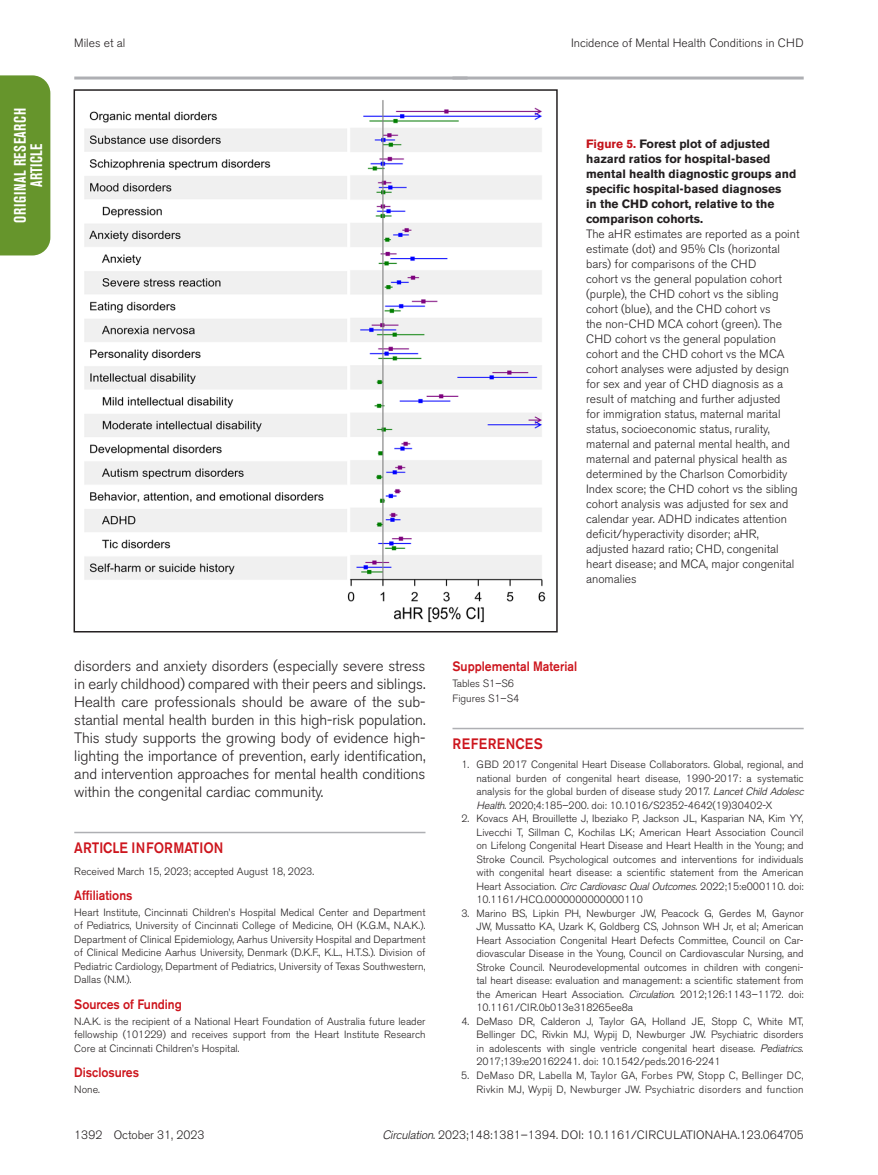
<style>
.page{position:relative;width:878px;height:1175px;background:#fff}
.page>*{position:absolute;margin:0;border:0;box-sizing:border-box;transform-origin:0 0}
.t1{font:700 condensed 16.5px/16.5px "Akzidenz Grotesk BE";letter-spacing:.045em;color:#fff;text-align:center;scale:.9 1}
.t2{font:300 15px/18px "Akzidenz Grotesk BE";letter-spacing:-.005em;color:#231f20;text-align:justify}
.t3{font:500 15px "Akzidenz Grotesk BE";color:#cd151d;scale:.9 1}
.t4{font:500 15px "Akzidenz Grotesk BE";letter-spacing:.04em;color:#cd151d;scale:.9 1}
.t5{font:500 13.5px "Akzidenz Grotesk BE";color:#cd151d;scale:.9 1}
.t6{font:300 12px/15px "Akzidenz Grotesk BE";color:#231f20}
.t7{font:700 12px/15px "Akzidenz Grotesk BE";color:#231f20}
.t8{font:300 10.5px/13.5px "Akzidenz Grotesk BE";color:#231f20;text-align:justify}
.t9{font:300 10.5px/13.5px "Akzidenz Grotesk BE";letter-spacing:.025em;color:#231f20;text-align:right}
.s1{color:#c4121a}
.s2{font-family:"Akzidenz Grotesk";font-style:italic}
</style>
<div class="page">
<div style="left:0;top:75px;width:50px;height:180px;background:#66952c"></div>
<svg style="left:467px;top:76px;width:336px;height:4px"></svg>
<svg style="left:74px;top:76px;width:393px;height:4px"></svg>
<hr style="left:74px;top:831px;width:351px;height:2px;background:#aeafb3">
<hr style="left:452px;top:727px;width:351px;height:2px;background:#aeafb3">
<img style="left:84px;top:100px;width:461px;height:522px">
<div style="left:74px;top:89px;width:483px;height:543px;border:2px solid #231f20"></div>
<h1 class="t1" style="left:12px;top:223px;width:128px;rotate:-90deg">ORIGINAL RESEARCH<br>ARTICLE</h1>
<p class="t6" style="left:74px;top:36px;width:52px">Miles et al</p>
<p class="t6" style="left:571px;top:36px;width:234px">Incidence of Mental Health Conditions in CHD</p>
<p class="t7" style="left:586px;top:136px;width:212px"><span class="s1">Figure 5.</span> Forest plot of adjusted hazard ratios for hospital-based mental health diagnostic groups and specific hospital-based diagnoses<br>in the CHD cohort, relative to the comparison cohorts.</p>
<p class="t6" style="left:586px;top:226px;width:215px">The aHR estimates are reported as a point estimate (dot) and 95% CIs (horizontal bars) for comparisons of the CHD<br>cohort vs the general population cohort (purple), the CHD cohort vs the sibling cohort (blue), and the CHD cohort vs<br>the non-CHD MCA cohort (green). The CHD cohort vs the general population cohort and the CHD cohort vs the MCA cohort analyses were adjusted by design for sex and year of CHD diagnosis as a result of matching and further adjusted<br>for immigration status, maternal marital status, socioeconomic status, rurality, maternal and paternal mental health, and maternal and paternal physical health as determined by the Charlson Comorbidity Index score; the CHD cohort vs the sibling cohort analysis was adjusted for sex and calendar year. ADHD indicates attention deficit/hyperactivity disorder; aHR, adjusted hazard ratio; CHD, congenital heart disease; and MCA, major congenital anomalies</p>
<p class="t2" style="left:74px;top:657px;width:353px">disorders and anxiety disorders (especially severe stress in early childhood) compared with their peers and siblings.<br>Health care professionals should be aware of the sub&shy;stantial mental health burden in this high-risk population.<br>This study supports the growing body of evidence high&shy;lighting the importance of prevention, early identification, and intervention approaches for mental health conditions within the congenital cardiac community.</p>
<h2 class="t3" style="left:74px;top:838px;width:167px">ARTICLE INFORMATION</h2>
<p class="t8" style="left:74px;top:864px;width:241px">Received March 15, 2023; accepted August 18, 2023.</p>
<p class="t5" style="left:74px;top:887px;width:66px">Affiliations</p>
<p class="t8" style="left:74px;top:905px;width:353px">Heart Institute, Cincinnati Children’s Hospital Medical Center and Department of Pediatrics, University of Cincinnati College of Medicine, OH (K.G.M., N.A.K.).<br>Department of Clinical Epidemiology, Aarhus University Hospital and Department of Clinical Medicine Aarhus University, Denmark (D.K.F., K.L., H.T.S.). Division of Pediatric Cardiology, Department of Pediatrics, University of Texas Southwestern, Dallas (N.M.).</p>
<p class="t5" style="left:74px;top:995px;width:121px">Sources of Funding</p>
<p class="t8" style="left:74px;top:1014px;width:353px">N.A.K. is the recipient of a National Heart Foundation of Australia future leader fellowship (101229) and receives support from the Heart Institute Research Core at Cincinnati Children’s Hospital.</p>
<p class="t5" style="left:74px;top:1064px;width:73px">Disclosures</p>
<p class="t8" style="left:74px;top:1082px;width:27px">None.</p>
<p class="t5" style="left:452px;top:657px;width:140px">Supplemental Material</p>
<p class="t8" style="left:452px;top:675px;width:68px;line-height:15.8px">Tables S1–S6<br>Figures S1–S4</p>
<h2 class="t4" style="left:452px;top:734px;width:102px">REFERENCES</h2>
<p class="t8" style="left:476px;top:758px;width:329px;text-indent:-15px">1. GBD 2017 Congenital Heart Disease Collaborators. Global, regional, and national burden of congenital heart disease, 1990-2017: a systematic analysis for the global burden of disease study 2017. <span class="s2">Lancet Child Adolesc Health</span>. 2020;4:185–200. doi: 10.1016/S2352-4642(19)30402-X</p>
<p class="t8" style="left:476px;top:812px;width:329px;text-indent:-15px">2. Kovacs AH, Brouillette J, Ibeziako P, Jackson JL, Kasparian NA, Kim YY, Livecchi T, Sillman C, Kochilas LK; American Heart Association Council on Lifelong Congenital Heart Disease and Heart Health in the Young; and Stroke Council. Psychological outcomes and interventions for individuals with congenital heart disease: a scientific statement from the American Heart Association. <span class="s2">Circ Cardiovasc Qual Outcomes</span>. 2022;15:e000110. doi:<br>10.1161/HCQ.0000000000000110</p>
<p class="t8" style="left:476px;top:906px;width:329px;text-indent:-15px">3. Marino BS, Lipkin PH, Newburger JW, Peacock G, Gerdes M, Gaynor JW, Mussatto KA, Uzark K, Goldberg CS, Johnson WH Jr, et al; American Heart Association Congenital Heart Defects Committee, Council on Car&shy;diovascular Disease in the Young, Council on Cardiovascular Nursing, and Stroke Council. Neurodevelopmental outcomes in children with congeni&shy;tal heart disease: evaluation and management: a scientific statement from the American Heart Association. <span class="s2">Circulation</span>. 2012;126:1143–1172. doi:<br>10.1161/CIR.0b013e318265ee8a</p>
<p class="t8" style="left:476px;top:1014px;width:329px;text-indent:-15px">4. DeMaso DR, Calderon J, Taylor GA, Holland JE, Stopp C, White MT, Bellinger DC, Rivkin MJ, Wypij D, Newburger JW. Psychiatric disorders in adolescents with single ventricle congenital heart disease. <span class="s2">Pediatrics</span>.<br>2017;139:e20162241. doi: 10.1542/peds.2016-2241</p>
<p class="t9" style="left:461px;top:1068px;width:344px">5. DeMaso DR, Labella M, Taylor GA, Forbes PW, Stopp C, Bellinger DC,<br>Rivkin MJ, Wypij D, Newburger JW. Psychiatric disorders and function</p>
<p class="t6" style="left:74px;top:1127px;width:132px">1392 October 31, 2023</p>
<p class="t6" style="left:382px;top:1127px;width:423px"><span class="s2">Circulation</span>. 2023;148:1381–1394. DOI: 10.1161/CIRCULATIONAHA.123.064705</p>
</div>
